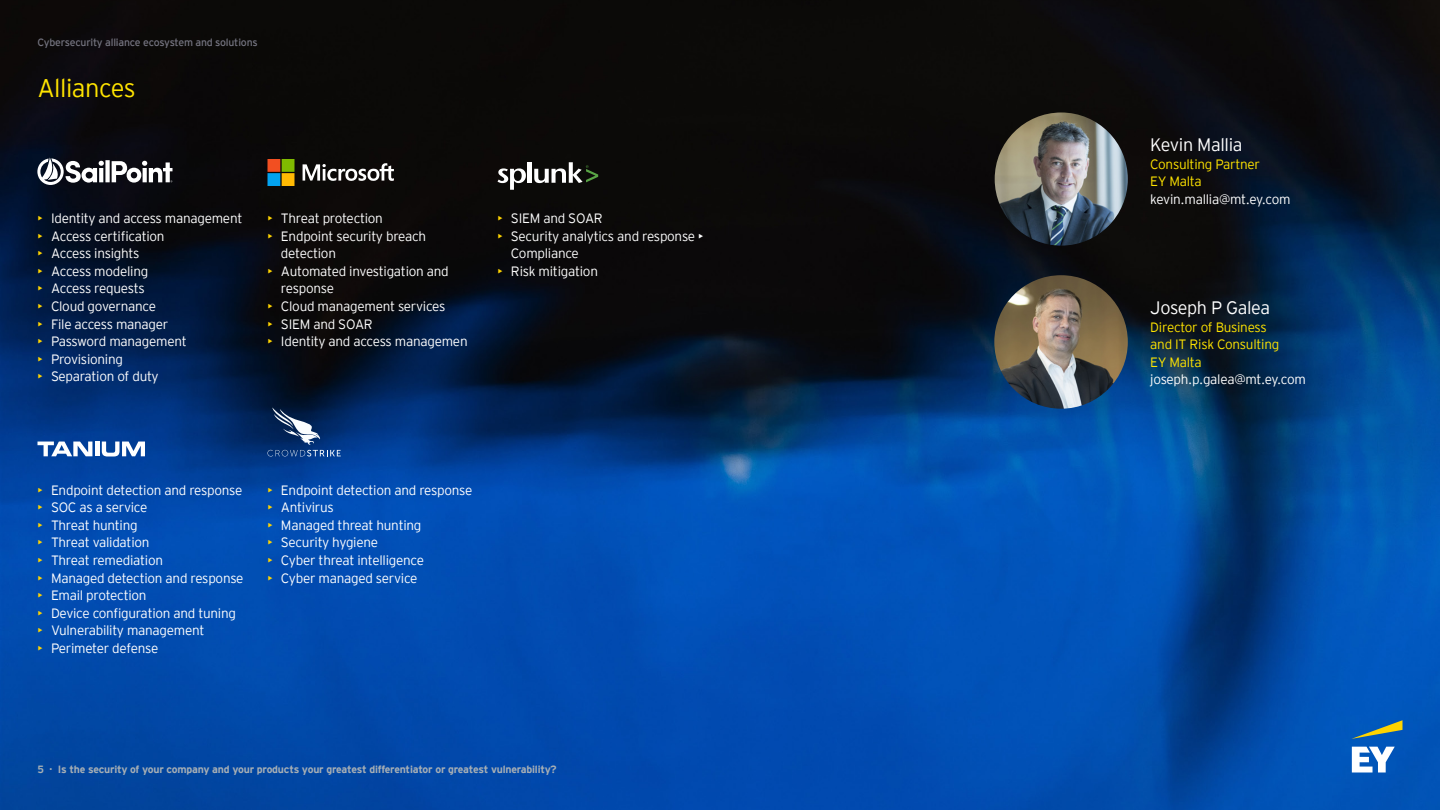
<style>
.page{position:relative;width:1440px;height:810px;background:#fff}
.page>*{position:absolute;margin:0;border:0;box-sizing:border-box;transform-origin:0 0}
.t1{font:300 25.5px "EY Interstate";letter-spacing:-.02em;color:#ffe400}
.t2{font:300 18px "EY Interstate";letter-spacing:-.02em;color:#fff}
.t3{font:300 13.5px/17.5px "EY Interstate";letter-spacing:-.02em;color:#fff}
.t4{font:300 13.5px/17.5px "EY Interstate";letter-spacing:-.02em;color:#ffe400}
.t5{font:700 10.5px "EY Interstate";letter-spacing:-.02em;color:#a7afb5}
.t6{font:10.5px "EY Interstate";letter-spacing:-.02em;color:#747480}
.s1{color:#ffd400}
</style>
<div class="page">
<img style="left:0;top:0;width:1440px;height:810px">
<svg style="left:1351px;top:720px;width:51px;height:19px"></svg>
<svg style="left:1352px;top:747px;width:43px;height:26px"></svg>
<img style="left:994px;top:275px;width:134px;height:134px;border-radius:67px">
<svg style="left:37px;top:157px;width:136px;height:28px"></svg>
<svg style="left:303px;top:163px;width:91px;height:18px"></svg>
<svg style="left:268px;top:159px;width:27px;height:27px"></svg>
<svg style="left:497px;top:168px;width:29px;height:22px"></svg>
<hr style="left:528px;top:162px;width:4px;height:21px;background:#fff">
<svg style="left:534px;top:162px;width:64px;height:21px"></svg>
<svg style="left:38px;top:442px;width:54px;height:14px"></svg>
<hr style="left:95px;top:442px;width:4px;height:14px;background:#fff">
<svg style="left:102px;top:442px;width:43px;height:14px"></svg>
<svg style="left:268px;top:407px;width:73px;height:49px"></svg>
<img style="left:995px;top:112px;width:133px;height:134px;border-radius:67px">
<p class="t6" style="left:38px;top:35px;width:222px">Cybersecurity alliance ecosystem and solutions</p>
<h1 class="t1" style="left:38px;top:70px;width:100px">Alliances</h1>
<p class="t3" style="left:38px;top:209px;width:206px"><span class="s1">•</span> Identity and access management</p>
<p class="t3" style="left:38px;top:226px;width:129px"><span class="s1">•</span> Access certification</p>
<p class="t3" style="left:38px;top:244px;width:104px"><span class="s1">•</span> Access insights</p>
<p class="t3" style="left:38px;top:262px;width:112px"><span class="s1">•</span> Access modeling</p>
<p class="t3" style="left:38px;top:279px;width:109px"><span class="s1">•</span> Access requests</p>
<p class="t3" style="left:38px;top:297px;width:120px"><span class="s1">•</span> Cloud governance</p>
<p class="t3" style="left:38px;top:314px;width:132px"><span class="s1">•</span> File access manager</p>
<p class="t3" style="left:38px;top:332px;width:151px"><span class="s1">•</span> Password management</p>
<p class="t3" style="left:38px;top:349px;width:87px"><span class="s1">•</span> Provisioning</p>
<p class="t3" style="left:38px;top:367px;width:123px"><span class="s1">•</span> Separation of duty</p>
<p class="t3" style="left:267px;top:209px;width:117px"><span class="s1">•</span> Threat protection</p>
<p class="t3" style="left:281px;top:226px;width:147px;text-indent:-14px"><span class="s1">•</span> Endpoint security breach detection</p>
<p class="t3" style="left:281px;top:262px;width:169px;text-indent:-14px"><span class="s1">•</span> Automated investigation and response</p>
<p class="t3" style="left:267px;top:297px;width:179px"><span class="s1">•</span> Cloud management services</p>
<p class="t3" style="left:267px;top:314px;width:107px"><span class="s1">•</span> SIEM and SOAR</p>
<p class="t3" style="left:267px;top:332px;width:202px"><span class="s1">•</span> Identity and access managemen</p>
<p class="t3" style="left:497px;top:209px;width:107px"><span class="s1">•</span> SIEM and SOAR</p>
<p class="t3" style="left:511px;top:226px;width:194px;text-indent:-14px"><span class="s1">•</span> Security analytics and response •<br>Compliance</p>
<p class="t3" style="left:497px;top:262px;width:102px"><span class="s1">•</span> Risk mitigation</p>
<p class="t3" style="left:38px;top:480px;width:206px"><span class="s1">•</span> Endpoint detection and response</p>
<p class="t3" style="left:38px;top:498px;width:111px"><span class="s1">•</span> SOC as a service</p>
<p class="t3" style="left:38px;top:516px;width:102px"><span class="s1">•</span> Threat hunting</p>
<p class="t3" style="left:38px;top:533px;width:114px"><span class="s1">•</span> Threat validation</p>
<p class="t3" style="left:38px;top:551px;width:127px"><span class="s1">•</span> Threat remediation</p>
<p class="t3" style="left:38px;top:568px;width:208px"><span class="s1">•</span> Managed detection and response</p>
<p class="t3" style="left:38px;top:586px;width:111px"><span class="s1">•</span> Email protection</p>
<p class="t3" style="left:38px;top:603px;width:200px"><span class="s1">•</span> Device configuration and tuning</p>
<p class="t3" style="left:38px;top:621px;width:169px"><span class="s1">•</span> Vulnerability management</p>
<p class="t3" style="left:38px;top:638px;width:122px"><span class="s1">•</span> Perimeter defense</p>
<p class="t3" style="left:267px;top:480px;width:206px"><span class="s1">•</span> Endpoint detection and response</p>
<p class="t3" style="left:267px;top:498px;width:68px"><span class="s1">•</span> Antivirus</p>
<p class="t3" style="left:267px;top:516px;width:156px"><span class="s1">•</span> Managed threat hunting</p>
<p class="t3" style="left:267px;top:533px;width:112px"><span class="s1">•</span> Security hygiene</p>
<p class="t3" style="left:267px;top:551px;width:158px"><span class="s1">•</span> Cyber threat intelligence</p>
<p class="t3" style="left:267px;top:568px;width:152px"><span class="s1">•</span> Cyber managed service</p>
<p class="t5" style="left:38px;top:761px;width:521px">5 · Is the security of your company and your products your greatest differentiator or greatest vulnerability?</p>
<h2 class="t2" style="left:1150px;top:132px;width:94px">Kevin Mallia</h2>
<p class="t4" style="left:1150px;top:154px;width:111px">Consulting Partner<br>EY Malta</p>
<p class="t3" style="left:1150px;top:189px;width:142px">kevin.mallia@mt.ey.com</p>
<h2 class="t2" style="left:1150px;top:295px;width:121px">Joseph P Galea</h2>
<p class="t4" style="left:1150px;top:317px;width:131px">Director of Business and IT Risk Consulting<br>EY Malta</p>
<p class="t3" style="left:1150px;top:370px;width:157px">joseph.p.galea@mt.ey.com</p>
</div>
